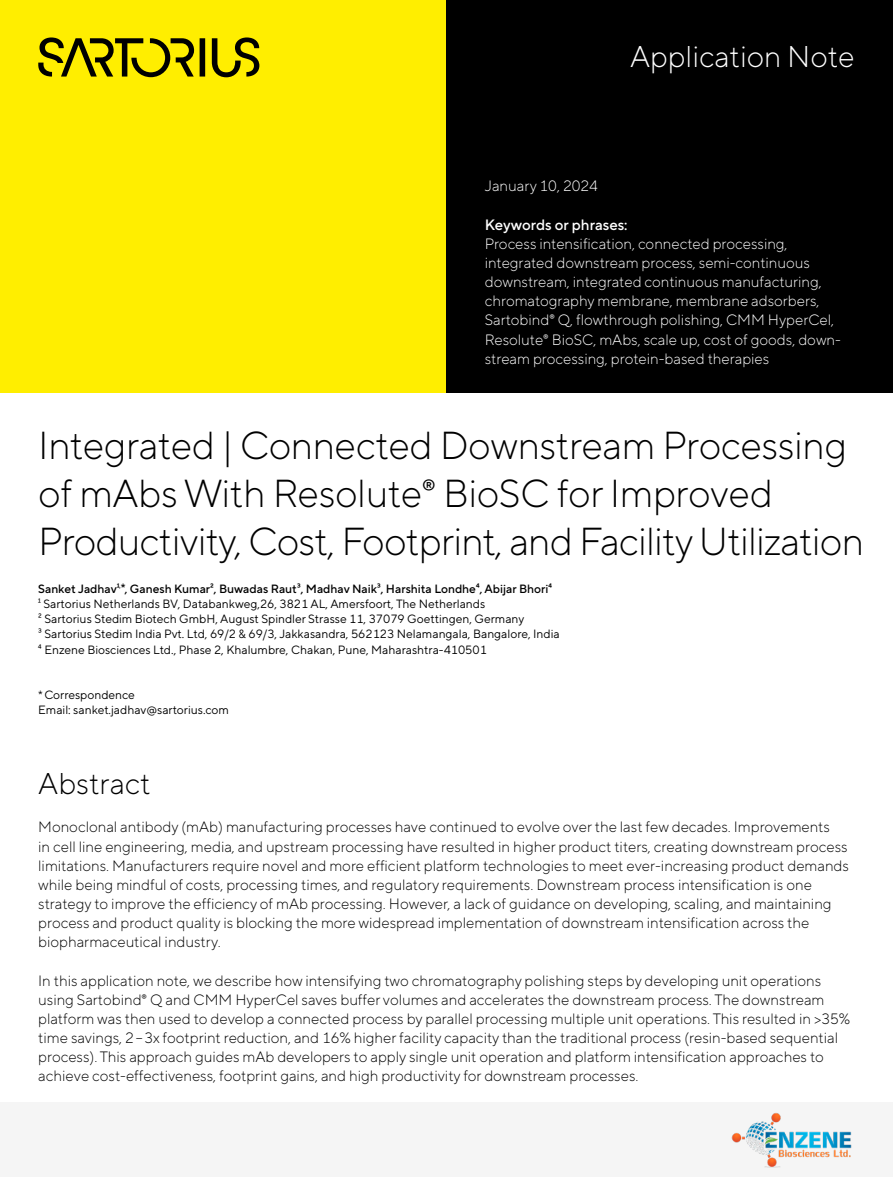
<style>
.page{position:relative;width:893px;height:1178px;background:#fff}
.page>*{position:absolute;margin:0;border:0;box-sizing:border-box;transform-origin:0 0}
.t1{font:300 39px/47.8px "TT Norms Pro";letter-spacing:-.015em;color:#000}
.t2{font:300 30px "TT Norms Pro";color:#fff}
.t3{font:300 30px "TT Norms Pro";color:#000}
.t4{font:300 15px/19.2px "TT Norms Pro";color:#000}
.t5{font:300 15px/19.2px "TT Norms Pro";color:#fff}
.t6{font:500 15px "TT Norms Pro";color:#fff}
.t7{font:12px/15.3px "TT Norms Pro";color:#000}
.s1{font-weight:500}
</style>
<div class="page">
<div style="left:0;top:0;width:446px;height:392px;background:#fe0"></div>
<div style="left:446px;top:0;width:447px;height:392px;background:#000"></div>
<svg style="left:200px;top:38px;width:5px;height:39px"></svg>
<svg style="left:212px;top:37px;width:47px;height:40px"></svg>
<svg style="left:38px;top:37px;width:156px;height:40px"></svg>
<div style="left:0;top:1102px;width:893px;height:75px;background:#f5f5f5"></div>
<img style="left:731px;top:1113px;width:121px;height:55px">
<h2 class="t2" style="left:630px;top:35px;width:226px">Application Note</h2>
<p class="t5" style="left:485px;top:176px;width:115px">January 10, 2024</p>
<p class="t6" style="left:485px;top:213px;width:144px">Keywords or phrases:</p>
<p class="t5" style="left:485px;top:233px;width:358px">Process intensification, connected processing, integrated downstream process, semi-continuous downstream, integrated continuous manufacturing, chromatography membrane, membrane adsorbers, Sartobind® Q, flowthrough polishing, CMM HyperCel, Resolute® BioSC, mAbs, scale up, cost of goods, down&shy;stream processing, protein-based therapies</p>
<h1 class="t1" style="left:38px;top:419px;width:827px">Integrated | Connected Downstream Processing of mAbs With Resolute® BioSC for Improved<br>Productivity, Cost, Footprint, and Facility Utilization</h1>
<p class="t7" style="left:38px;top:581px;width:523px"><span class="s1">Sanket Jadhav¹</span><sup>,</sup><span class="s1">*, Ganesh Kumar², Buwadas Raut³, Madhav Naik³, Harshita Londhe⁴, Abijar Bhori⁴<br></span>¹ Sartorius Netherlands BV, Databankweg,26, 3821 AL, Amersfoort, The Netherlands<br>² Sartorius Stedim Biotech GmbH, August Spindler Strasse 11, 37079 Goettingen, Germany<br>³ Sartorius Stedim India Pvt. Ltd, 69/2 &amp; 69/3, Jakkasandra, 562123 Nelamangala, Bangalore, India ⁴ Enzene Biosciences Ltd., Phase 2, Khalumbre, Chakan, Pune, Maharashtra-410501</p>
<p class="t7" style="left:38px;top:686px;width:192px">*Correspondence<br>Email: sanket.jadhav@sartorius.com</p>
<h2 class="t3" style="left:38px;top:762px;width:114px">Abstract</h2>
<p class="t4" style="left:38px;top:817px;width:812px">Monoclonal antibody (mAb) manufacturing processes have continued to evolve over the last few decades. Improvements<br>in cell line engineering, media, and upstream processing have resulted in higher product titers, creating downstream process limitations. Manufacturers require novel and more efficient platform technologies to meet ever-increasing product demands while being mindful of costs, processing times, and regulatory requirements. Downstream process intensification is one strategy to improve the efficiency of mAb processing. However, a lack of guidance on developing, scaling, and maintaining process and product quality is blocking the more widespread implementation of downstream intensification across the biopharmaceutical industry.</p>
<p class="t4" style="left:38px;top:970px;width:813px">In this application note, we describe how intensifying two chromatography polishing steps by developing unit operations using Sartobind® Q and CMM HyperCel saves buffer volumes and accelerates the downstream process. The downstream platform was then used to develop a connected process by parallel processing multiple unit operations. This resulted in &gt;35% time savings, 2–3x footprint reduction, and 16% higher facility capacity than the traditional process (resin-based sequential process). This approach guides mAb developers to apply single unit operation and platform intensification approaches to achieve cost-effectiveness, footprint gains, and high productivity for downstream processes.</p>
</div>
